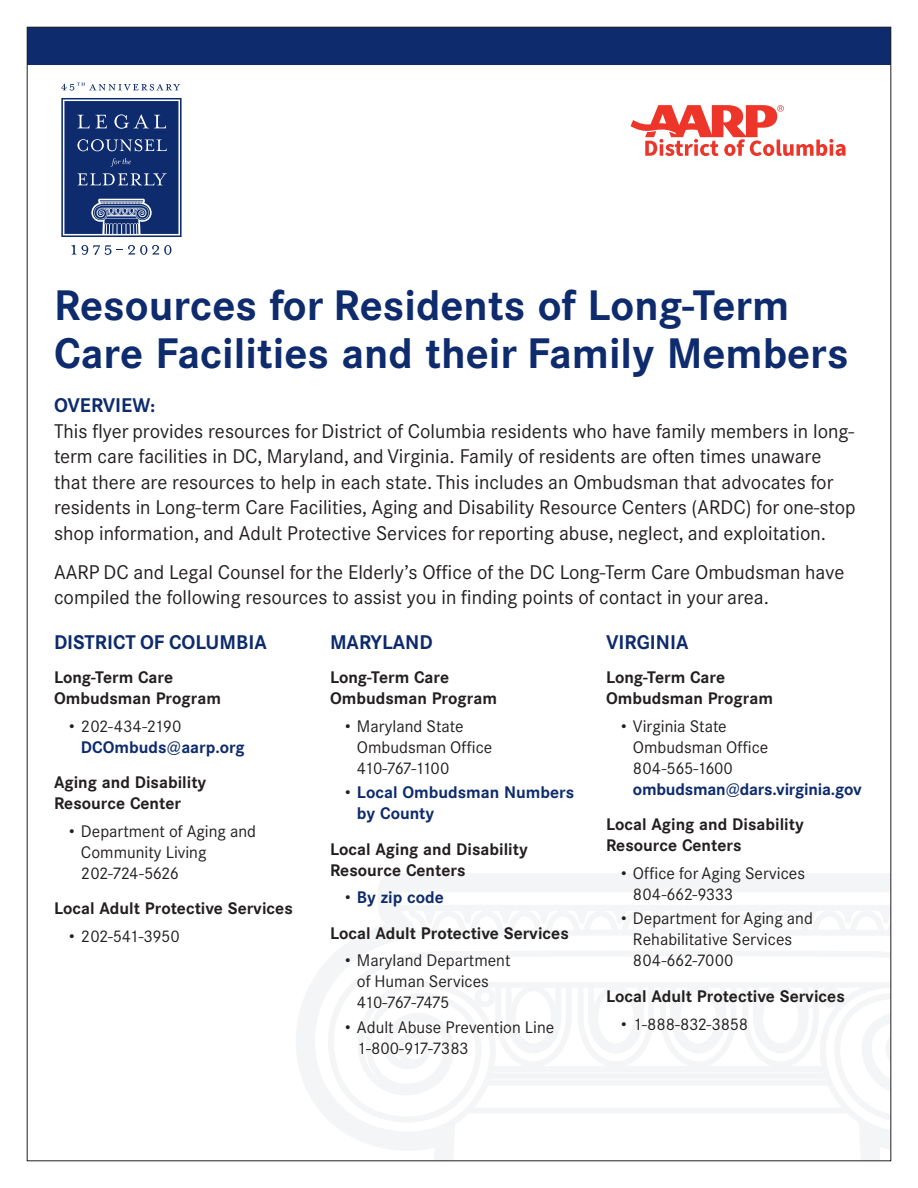
<style>
.page{position:relative;width:918px;height:1188px;background:#fff}
.page>*{position:absolute;margin:0;border:0;box-sizing:border-box;transform-origin:0 0}
.t1{font:700 42px/48px "Corporate SBQ";color:#0d2b6d}
.t2{font:19.5px/25.5px "Corporate SBQ";color:#231f20}
.t3{font:700 19.5px "Corporate SBQ";color:#0d2b6d}
.t4{font:16.5px/21px "Corporate SBQ";color:#231f20}
.t5{font:700 16.5px/21px "Corporate SBQ";color:#231f20}
.t6{font:700 16.5px/21px "Corporate SBQ";color:#0d2b6d}
.t7{font:16.5px "Corporate SBQ";letter-spacing:-.02em;color:#231f20}
.t8{font:16.5px "Corporate SBQ";letter-spacing:-.03em;color:#231f20}
.s1{font-weight:700;color:#0d2b6d}
.s2{font-family:"Utopia";font-weight:700;font-size:16.5px;color:#0d2b6d}
.s3{font-weight:400;color:#231f20}
.s4{font-weight:400}
.s5{color:#0d2b6d}
</style>
<div class="page">
<div style="left:27px;top:27px;width:864px;height:38px;background:#0d2b6d"></div>
<svg style="left:365px;top:873px;width:524px;height:277px"></svg>
<svg style="left:395px;top:1142px;width:494px;height:17px"></svg>
<svg style="left:296px;top:960px;width:593px;height:182px"></svg>
<svg style="left:328px;top:927px;width:561px;height:200px"></svg>
<div style="left:400px;top:1035px;width:27px;height:27px;background:#fff;border-radius:50%"></div>
<div style="left:397px;top:1032px;width:33px;height:33px;border:6px solid #f2f3f4;border-radius:50%"></div>
<svg style="left:885px;top:1032px;width:4px;height:33px"></svg>
<svg style="left:392px;top:886px;width:497px;height:55px"></svg>
<svg style="left:61px;top:98px;width:121px;height:139px"></svg>
<svg style="left:61px;top:83px;width:119px;height:8px"></svg>
<svg style="left:71px;top:245px;width:40px;height:10px"></svg>
<svg style="left:117px;top:245px;width:54px;height:10px"></svg>
<svg style="left:631px;top:105px;width:215px;height:51px"></svg>
<h1 class="t1" style="left:54px;top:282px;width:796px">Resources for Residents of Long-Term<br>Care Facilities and their Family Members</h1>
<p class="t2" style="left:54px;top:393px;width:803px"><span class="s1">OVERVIEW</span><span class="s2">:<br></span>This flyer provides resources for District of Columbia residents who have family members in long&shy;term care facilities in DC, Maryland, and Virginia. Family of residents are often times unaware that there are resources to help in each state. This includes an Ombudsman that advocates for residents in Long-term Care Facilities, Aging and Disability Resource Centers (ARDC) for one-stop shop information, and Adult Protective Services for reporting abuse, neglect, and exploitation.</p>
<p class="t2" style="left:54px;top:559px;width:792px">AARP DC and Legal Counsel for the Elderly’s Office of the DC Long-Term Care Ombudsman have compiled the following resources to assist you in finding points of contact in your area.</p>
<p class="t3" style="left:54px;top:630px;width:214px">DISTRICT OF COLUMBIA</p>
<p class="t5" style="left:54px;top:667px;width:169px">Long-Term Care<br>Ombudsman Program</p>
<p class="t4" style="left:69px;top:716px;width:114px">• 202-434-2190</p>
<p class="t6" style="left:81px;top:737px;width:165px">DCOmbuds@aarp.org</p>
<p class="t5" style="left:54px;top:772px;width:154px">Aging and Disability<br>Resource Center</p>
<p class="t4" style="left:81px;top:821px;width:177px;text-indent:-12px">• Department of Aging and<br>Community Living<br>202-724-5626</p>
<p class="t5" style="left:54px;top:898px;width:240px">Local Adult Protective Services</p>
<p class="t8" style="left:69px;top:927px;width:112px">• 202-541-3950</p>
<p class="t3" style="left:606px;top:630px;width:84px">VIRGINIA</p>
<p class="t5" style="left:606px;top:667px;width:169px">Long-Term Care<br>Ombudsman Program</p>
<p class="t4" style="left:633px;top:716px;width:137px;text-indent:-12px">• Virginia State<br>Ombudsman Office<br>804-565-1600</p>
<p class="t6" style="left:633px;top:779px;width:230px">ombudsman@dars.virginia.gov</p>
<p class="t5" style="left:606px;top:814px;width:199px">Local Aging and Disability<br>Resource Centers</p>
<p class="t4" style="left:633px;top:863px;width:174px;text-indent:-12px">• Office for Aging Services<br>804-662-9333</p>
<p class="t4" style="left:633px;top:908px;width:181px;text-indent:-12px">• Department for Aging and<br>Rehabilitative Services<br>804-662-7000</p>
<p class="t5" style="left:606px;top:986px;width:240px">Local Adult Protective Services</p>
<p class="t7" style="left:621px;top:1014px;width:129px">• 1-888-832-3858</p>
<p class="t3" style="left:330px;top:630px;width:104px">MARYLAND</p>
<p class="t5" style="left:330px;top:667px;width:169px">Long-Term Care<br>Ombudsman Program</p>
<p class="t4" style="left:357px;top:716px;width:137px;text-indent:-12px">• Maryland State<br>Ombudsman Office<br>410-767-1100</p>
<p class="t6" style="left:357px;top:782px;width:219px;text-indent:-12px"><span class="s3">•</span> Local Ombudsman Numbers by County</p>
<p class="t5" style="left:330px;top:839px;width:199px">Local Aging and Disability<br>Resource Centers</p>
<p class="t5" style="left:330px;top:880px;width:240px;line-height:35.2px;text-indent:15px"><span class="s4">•</span> <span class="s5">By zip code<br></span>Local Adult Protective Services</p>
<p class="t4" style="left:357px;top:950px;width:155px;text-indent:-12px">• Maryland Department of Human Services<br>410-767-7475</p>
<p class="t4" style="left:357px;top:1017px;width:199px;text-indent:-12px">• Adult Abuse Prevention Line<br>1-800-917-7383</p>
</div>
